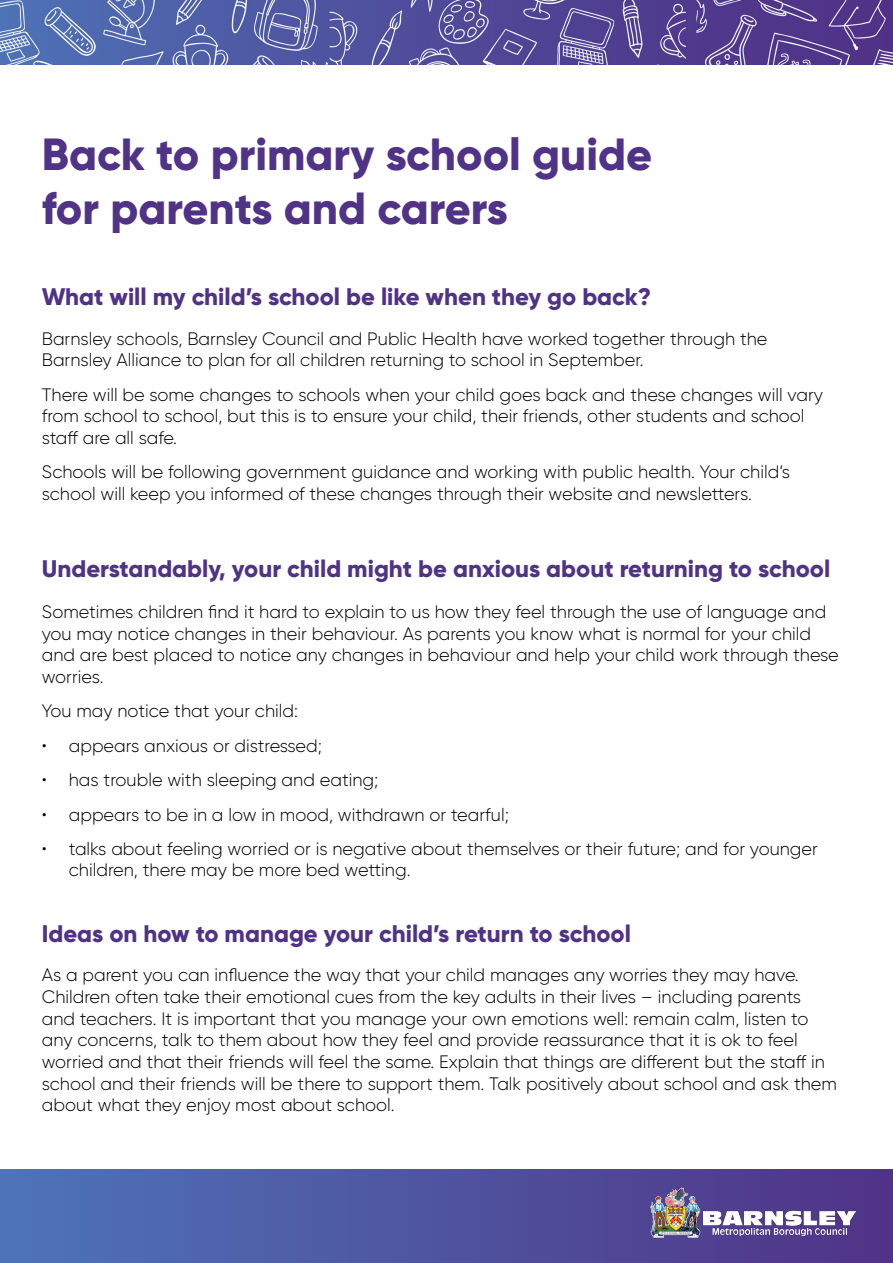
<style>
.page{position:relative;width:893px;height:1263px;background:#fff}
.page>*{position:absolute;margin:0;border:0;box-sizing:border-box;transform-origin:0 0}
.t1{font:800 45px/54px "Gilroy";color:#503387}
.t2{font:800 24px "Gilroy";color:#503387}
.t3{font:300 18px/21.6px "Gilroy";color:#000}
</style>
<div class="page">
<div style="left:0;top:1169px;width:893px;height:94px;background:linear-gradient(to right,#4e74b8,#503387)"></div>
<img style="left:651px;top:1187px;width:204px;height:51px">
<img style="left:0;top:0;width:893px;height:65px">
<h1 class="t1" style="left:42px;top:127px;width:612px">Back to primary school guide for parents and carers</h1>
<h2 class="t2" style="left:42px;top:281px;width:611px">What will my child’s school be like when they go back?</h2>
<p class="t3" style="left:42px;top:327px;width:727px">Barnsley schools, Barnsley Council and Public Health have worked together through the<br>Barnsley Alliance to plan for all children returning to school in September.</p>
<p class="t3" style="left:42px;top:383px;width:783px">There will be some changes to schools when your child goes back and these changes will vary from school to school, but this is to ensure your child, their friends, other students and school staf are all safe.</p>
<p class="t3" style="left:42px;top:461px;width:750px">Schools will be following government guidance and working with public health. Your child’s school will keep you informed of these changes through their website and newsletters.</p>
<h2 class="t2" style="left:42px;top:553px;width:790px">Understandably, your child might be anxious about returning to school</h2>
<p class="t3" style="left:42px;top:601px;width:799px">Sometimes children fnd it hard to explain to us how they feel through the use of language and you may notice changes in their behaviour. As parents you know what is normal for your child and are best placed to notice any changes in behaviour and help your child work through these worries.</p>
<p class="t3" style="left:42px;top:700px;width:258px">You may notice that your child:</p>
<p class="t3" style="left:42px;top:734px;width:282px">• appears anxious or distressed;</p>
<p class="t3" style="left:42px;top:769px;width:338px">• has trouble with sleeping and eating;</p>
<p class="t3" style="left:42px;top:803px;width:468px">• appears to be in a low in mood, withdrawn or tearful;</p>
<p class="t3" style="left:69px;top:837px;width:751px;text-indent:-27px">• talks about feeling worried or is negative about themselves or their future; and for younger children, there may be more bed wetting.</p>
<h2 class="t2" style="left:42px;top:918px;width:591px">Ideas on how to manage your child’s return to school</h2>
<p class="t3" style="left:42px;top:964px;width:797px">As a parent you can infuence the way that your child manages any worries they may have.<br>Children often take their emotional cues from the key adults in their lives – including parents and teachers. It is important that you manage your own emotions well: remain calm, listen to any concerns, talk to them about how they feel and provide reassurance that it is ok to feel worried and that their friends will feel the same. Explain that things are diferent but the staf in school and their friends will be there to support them. Talk positively about school and ask them about what they enjoy most about school.</p>
</div>
